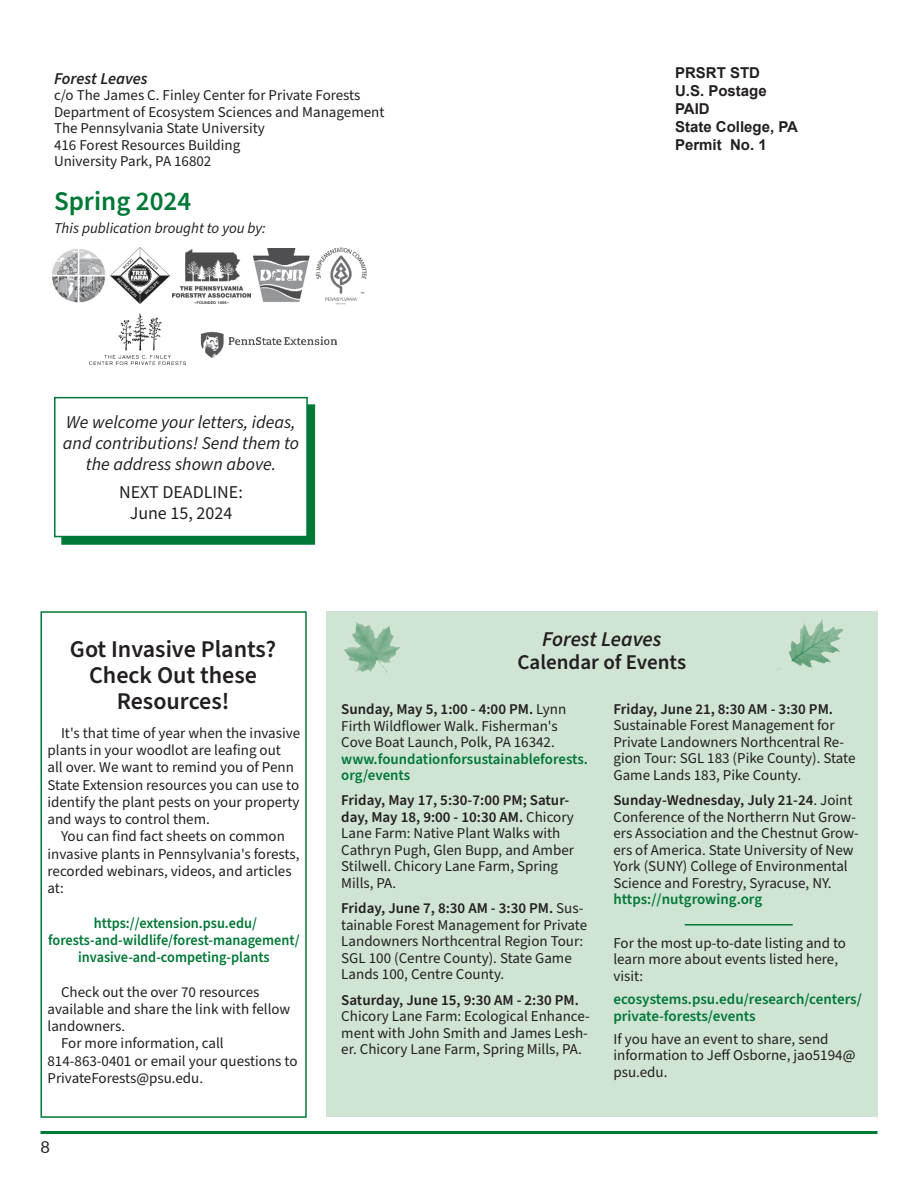
<style>
.page{position:relative;width:918px;height:1188px;background:#fff}
.page>*{position:absolute;margin:0;border:0;box-sizing:border-box;transform-origin:0 0}
.t1{font:600 27px "Source Sans Pro";color:#007836}
.headline_16_pt{font:600 24px/26.2px "Source Sans Pro";color:#231f20;text-align:center}
.headline_2{font:600 21px/23.2px "Source Sans Pro";color:#231f20;text-align:center}
.t2{font:italic 18px/21px "Source Sans Pro";color:#231f20;text-align:center}
.t3{font:18px "Source Sans Pro";color:#231f20}
.t4{font:italic 600 16.5px "Source Sans Pro";color:#231f20}
.t5{font:16.5px "Lato";color:#231f20}
.bss-calendar_text{font:15px/16.5px "Source Sans Pro";color:#231f20}
.bss-body_text_10_pt{font:15px/17.2px "Source Sans Pro";color:#231f20}
.bss-body_text_10_pt-2{font:600 15px/17.2px "Source Sans Pro";color:#007836;text-align:center;scale:.95 1}
.bss-calendar_text-2{font:600 15px/16.5px "Source Sans Pro";color:#007836}
.t6{font:700 15px "Arial";color:#231f20}
.t7{font:italic 15px "Source Sans Pro";color:#231f20}
.s1{font-style:italic}
.s2{font-weight:600}
.s3{font-weight:600;color:#007836}
</style>
<div class="page">
<hr style="left:40px;top:1131px;width:838px;height:3px;background:#007836">
<div style="left:61px;top:404px;width:254px;height:141px;background:#007836;border:2px solid #007836"></div>
<div style="left:54px;top:397px;width:254px;height:140px;background:#fff;border:2px solid #007836"></div>
<img style="left:200px;top:332px;width:137px;height:26px">
<img style="left:90px;top:313px;width:96px;height:51px">
<img style="left:253px;top:248px;width:57px;height:54px">
<img style="left:52px;top:249px;width:54px;height:54px">
<img style="left:111px;top:248px;width:59px;height:56px">
<img style="left:315px;top:247px;width:52px;height:58px">
<img style="left:172px;top:249px;width:79px;height:54px">
<div style="left:326px;top:611px;width:552px;height:506px;background:#d0e4d4"></div>
<img style="left:777px;top:619px;width:67px;height:52px">
<img style="left:343px;top:621px;width:57px;height:52px">
<hr style="left:685px;top:924px;width:108px;height:2px;background:#007836">
<div style="left:40px;top:611px;width:267px;height:507px;border:2px solid #007836"></div>
<p class="t4" style="left:54px;top:67px;width:95px">Forest Leaves</p>
<p class="bss-calendar_text" style="left:54px;top:88px;width:308px">c/o The James C. Finley Center for Private Forests</p>
<p class="bss-calendar_text" style="left:54px;top:104px;width:332px">Department of Ecosystem Sciences and Management<br>The Pennsylvania State University</p>
<p class="bss-calendar_text" style="left:54px;top:137px;width:188px">416 Forest Resources Building</p>
<p class="bss-calendar_text" style="left:54px;top:154px;width:159px">University Park, PA 16802</p>
<p class="t1" style="left:54px;top:183px;width:139px">Spring 2024</p>
<p class="t7" style="left:54px;top:218px;width:213px">This publication brought to you by:</p>
<p class="t2" style="left:63px;top:412px;width:238px">We welcome your letters, ideas, and contributions! Send them to the address shown above.</p>
<p class="t3" style="left:119px;top:480px;width:125px">NEXT DEADLINE:</p>
<p class="t3" style="left:130px;top:501px;width:104px">June 15, 2024</p>
<p class="t6" style="left:675px;top:63px;width:87px">PRSRT STD</p>
<p class="t6" style="left:675px;top:81px;width:93px">U.S. Postage</p>
<p class="t6" style="left:675px;top:99px;width:36px">PAID</p>
<p class="t6" style="left:675px;top:117px;width:125px">State College, PA</p>
<p class="t6" style="left:675px;top:135px;width:93px">Permit No. 1</p>
<p class="headline_16_pt" style="left:70px;top:637px;width:208px">Got Invasive Plants?<br>Check Out these<br>Resources!</p>
<p class="bss-body_text_10_pt" style="left:48px;top:725px;width:254px;text-indent:14px">It's that time of year when the invasive plants in your woodlot are leafing out<br>all over. We want to remind you of Penn State Extension resources you can use to identify the plant pests on your property and ways to control them.</p>
<p class="bss-body_text_10_pt" style="left:48px;top:828px;width:254px;text-indent:14px">You can find fact sheets on common invasive plants in Pennsylvania's forests, recorded webinars, videos, and articles at:</p>
<p class="bss-body_text_10_pt-2" style="left:48px;top:915px;width:266px">https://extension.psu.edu/ forests-and-wildlife/forest-management/ invasive-and-competing-plants</p>
<p class="bss-body_text_10_pt" style="left:48px;top:984px;width:244px;text-indent:14px">Check out the over 70 resources available and share the link with fellow landowners.</p>
<p class="bss-body_text_10_pt" style="left:48px;top:1035px;width:251px;text-indent:14px">For more information, call<br>814-863-0401 or email your questions to<br>PrivateForests@psu.edu.</p>
<p class="t5" style="left:40px;top:1135px;width:11px">8</p>
<p class="headline_2" style="left:518px;top:628px;width:170px"><span class="s1">Forest Leaves<br></span>Calendar of Events</p>
<p class="bss-calendar_text" style="left:341px;top:701px;width:248px"><span class="s2">Sunday, May 5, 1:00 - 4:00 PM.</span> Lynn<br>Firth Wildflower Walk. Fisherman's<br>Cove Boat Launch, Polk, PA 16342. <span class="s3">www.foundationforsustainableforests. org/events</span></p>
<p class="bss-calendar_text" style="left:341px;top:793px;width:234px"><span class="s2">Friday, May 17, 5:30-7:00 PM; Satur&shy;day, May 18, 9:00 - 10:30 AM.</span> Chicory<br>Lane Farm: Native Plant Walks with<br>Cathryn Pugh, Glen Bupp, and Amber<br>Stilwell. Chicory Lane Farm, Spring<br>Mills, PA.</p>
<p class="bss-calendar_text" style="left:341px;top:901px;width:247px"><span class="s2">Friday, June 7, 8:30 AM - 3:30 PM.</span> Sus&shy;tainable Forest Management for Private Landowners Northcentral Region Tour:<br>SGL 100 (Centre County). State Game Lands 100, Centre County.</p>
<p class="bss-calendar_text" style="left:341px;top:992px;width:250px"><span class="s2">Saturday, June 15, 9:30 AM - 2:30 PM.<br></span>Chicory Lane Farm: Ecological Enhance&shy;ment with John Smith and James Lesh&shy;er. Chicory Lane Farm, Spring Mills, PA.</p>
<p class="bss-calendar_text" style="left:613px;top:701px;width:244px"><span class="s2">Friday, June 21, 8:30 AM - 3:30 PM.<br></span>Sustainable Forest Management for Private Landowners Northcentral Re&shy;gion Tour: SGL 183 (Pike County). State Game Lands 183, Pike County.</p>
<p class="bss-calendar_text" style="left:613px;top:793px;width:247px"><span class="s2">Sunday-Wednesday, July 21-24</span>. Joint Conference of the Northerrn Nut Grow&shy;ers Association and the Chestnut Grow&shy;ers of America. State University of New York (SUNY) College of Environmental Science and Forestry, Syracuse, NY. <span class="s3">https://nutgrowing.org</span></p>
<p class="bss-calendar_text" style="left:613px;top:935px;width:234px">For the most up-to-date listing and to learn more about events listed here, visit:</p>
<p class="bss-calendar_text-2" style="left:613px;top:991px;width:250px">ecosystems.psu.edu/research/centers/ private-forests/events</p>
<p class="bss-calendar_text" style="left:613px;top:1031px;width:243px">If you have an event to share, send information to Jeff Osborne, jao5194@ psu.edu.</p>
</div>
